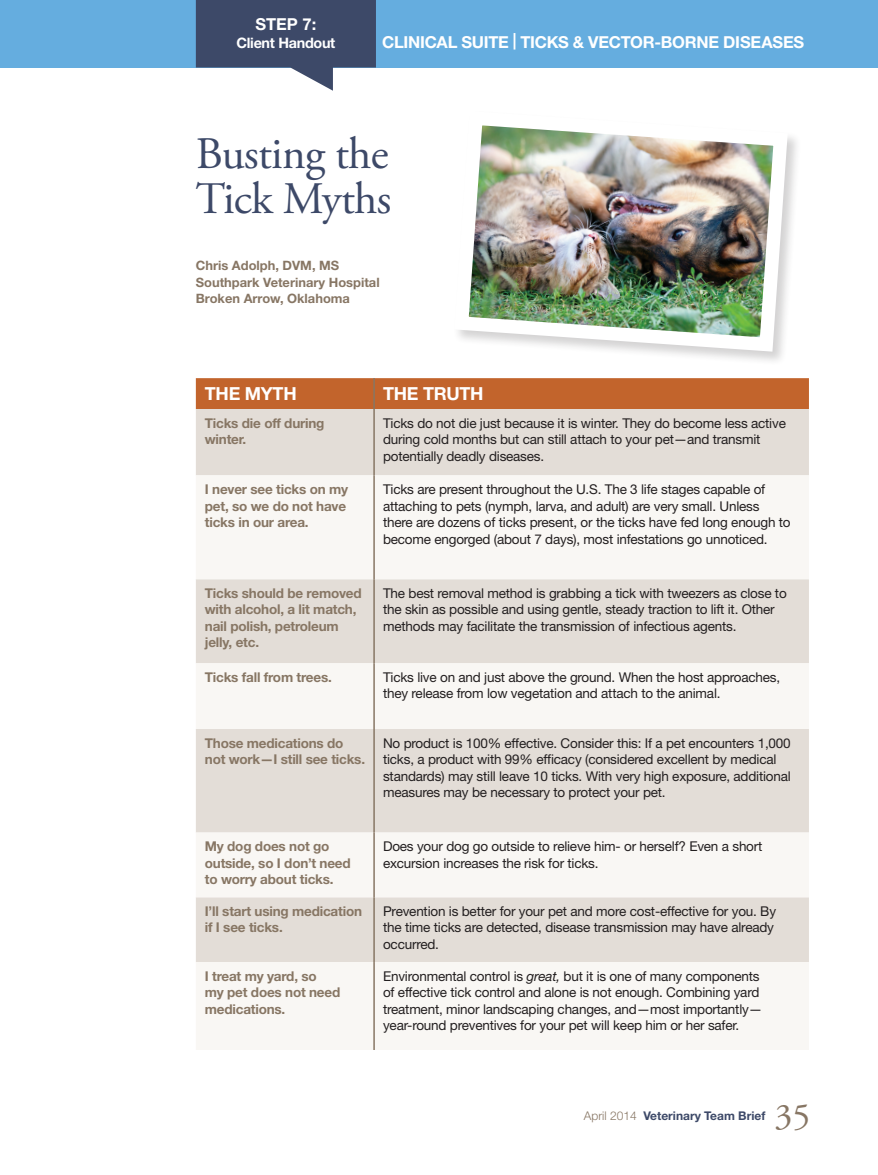
<style>
.page{position:relative;width:878px;height:1175px;background:#fff}
.page>*{position:absolute;margin:0;border:0;box-sizing:border-box;transform-origin:0 0}
.t1{font:45px/45px "Adobe Garamond Pro";letter-spacing:-.015em;color:#3d4968}
.t2{font:36px "Adobe Garamond Pro";color:#877664}
.t3{font:700 18px "Helvetica Neue LT Std";letter-spacing:-.015em;color:#fff}
.t4{font:700 16.5px "Helvetica Neue LT Std";letter-spacing:-.015em;color:#fff}
.t5{font:700 14.4px "Helvetica Neue LT Std";letter-spacing:-.02em;color:#fff}
.t6{font:13.5px/16.5px "Helvetica Neue LT Std";letter-spacing:-.015em;color:#231f20}
.t7{font:700 13.5px/16.5px "Helvetica Neue LT Std";letter-spacing:-.015em;color:#877664}
.t8{font:700 12.9px/16.5px "Helvetica Neue LT Std";color:#877664}
.t9{font:700 12px "Helvetica Neue LT Std";color:#3d4968}
.s1{font-style:italic}
.s2{font-weight:300;color:#877664}
</style>
<div class="page">
<div style="left:196px;top:378px;width:612px;height:31px;background:#c2642c"></div>
<div style="left:196px;top:409px;width:612px;height:66px;background:#e3ddd7"></div>
<svg style="left:196px;top:475px;width:612px;height:575px;fill:#f9f7f4"></svg>
<hr style="left:373px;top:378px;width:2px;height:31px;background:#877664">
<hr style="left:373px;top:409px;width:2px;height:66px;background:#877664">
<hr style="left:373px;top:475px;width:2px;height:104px;background:#877664">
<hr style="left:373px;top:579px;width:2px;height:84px;background:#877664">
<hr style="left:373px;top:663px;width:2px;height:66px;background:#877664">
<hr style="left:373px;top:729px;width:2px;height:103px;background:#877664">
<hr style="left:373px;top:832px;width:2px;height:65px;background:#877664">
<hr style="left:373px;top:897px;width:2px;height:65px;background:#877664">
<hr style="left:373px;top:962px;width:2px;height:88px;background:#877664">
<div style="left:0;top:0;width:878px;height:68px;background:#65addf"></div>
<svg style="left:196px;top:0;width:180px;height:91px"></svg>
<img style="left:458px;top:125px;width:336px;height:234px">
<p class="t4" style="left:255px;top:14px;width:62px">STEP 7:</p>
<p class="t5" style="left:236px;top:34px;width:100px">Client Handout</p>
<p class="t4" style="left:382px;top:32px;width:423px">CLINICAL SUITE | TICKS &amp; VECTOR-BORNE DISEASES</p>
<h1 class="t1" style="left:196px;top:132px;width:197px">Busting the<br>Tick Myths</h1>
<p class="t8" style="left:196px;top:257px;width:185px">Chris Adolph, DVM, MS<br>Southpark Veterinary Hospital<br>Broken Arrow, Oklahoma</p>
<h3 class="t3" style="left:205px;top:382px;width:93px">THE MYTH</h3>
<h3 class="t3" style="left:383px;top:382px;width:102px">THE TRUTH</h3>
<p class="t7" style="left:205px;top:414px;width:121px">Ticks die off during winter.</p>
<p class="t6" style="left:383px;top:414px;width:404px">Ticks do not die just because it is winter. They do become less active during cold months but can still attach to your pet—and transmit potentially deadly diseases.</p>
<p class="t7" style="left:205px;top:480px;width:145px">I never see ticks on my pet, so we do not have ticks in our area.</p>
<p class="t6" style="left:383px;top:481px;width:409px">Ticks are present throughout the U.S. The 3 life stages capable of attaching to pets (nymph, larva, and adult) are very small. Unless there are dozens of ticks present, or the ticks have fed long enough to become engorged (about 7 days), most infestations go unnoticed.</p>
<p class="t7" style="left:205px;top:584px;width:158px">Ticks should be removed with alcohol, a lit match, nail polish, petroleum jelly, etc.</p>
<p class="t6" style="left:383px;top:584px;width:405px">The best removal method is grabbing a tick with tweezers as close to the skin as possible and using gentle, steady traction to lift it. Other methods may facilitate the transmission of infectious agents.</p>
<p class="t7" style="left:205px;top:668px;width:128px">Ticks fall from trees.</p>
<p class="t6" style="left:383px;top:668px;width:398px">Ticks live on and just above the ground. When the host approaches, they release from low vegetation and attach to the animal.</p>
<p class="t7" style="left:205px;top:734px;width:162px">Those medications do not work—I still see ticks.</p>
<p class="t6" style="left:383px;top:734px;width:409px">No product is 100% effective. Consider this: If a pet encounters 1,000 ticks, a product with 99% efficacy (considered excellent by medical standards) may still leave 10 ticks. With very high exposure, additional measures may be necessary to protect your pet.</p>
<p class="t7" style="left:205px;top:837px;width:147px">My dog does not go outside, so I don’t need to worry about ticks.</p>
<p class="t6" style="left:383px;top:838px;width:381px">Does your dog go outside to relieve him- or herself? Even a short excursion increases the risk for ticks.</p>
<p class="t7" style="left:205px;top:902px;width:159px">I’ll start using medication if I see ticks.</p>
<p class="t6" style="left:383px;top:902px;width:394px">Prevention is better for your pet and more cost-effective for you. By the time ticks are detected, disease transmission may have already occurred.</p>
<p class="t7" style="left:205px;top:967px;width:137px">I treat my yard, so<br>my pet does not need medications.</p>
<p class="t6" style="left:383px;top:967px;width:380px">Environmental control is <span class="s1">great,</span> but it is one of many components of effective tick control and alone is not enough. Combining yard treatment, minor landscaping changes, and—most importantly— year-round preventives for your pet will keep him or her safer.</p>
<p class="t9" style="left:584px;top:1108px;width:183px"><span class="s2">April 2014</span> Veterinary Team Brief</p>
<h2 class="t2" style="left:774px;top:1094px;width:37px">35</h2>
</div>
